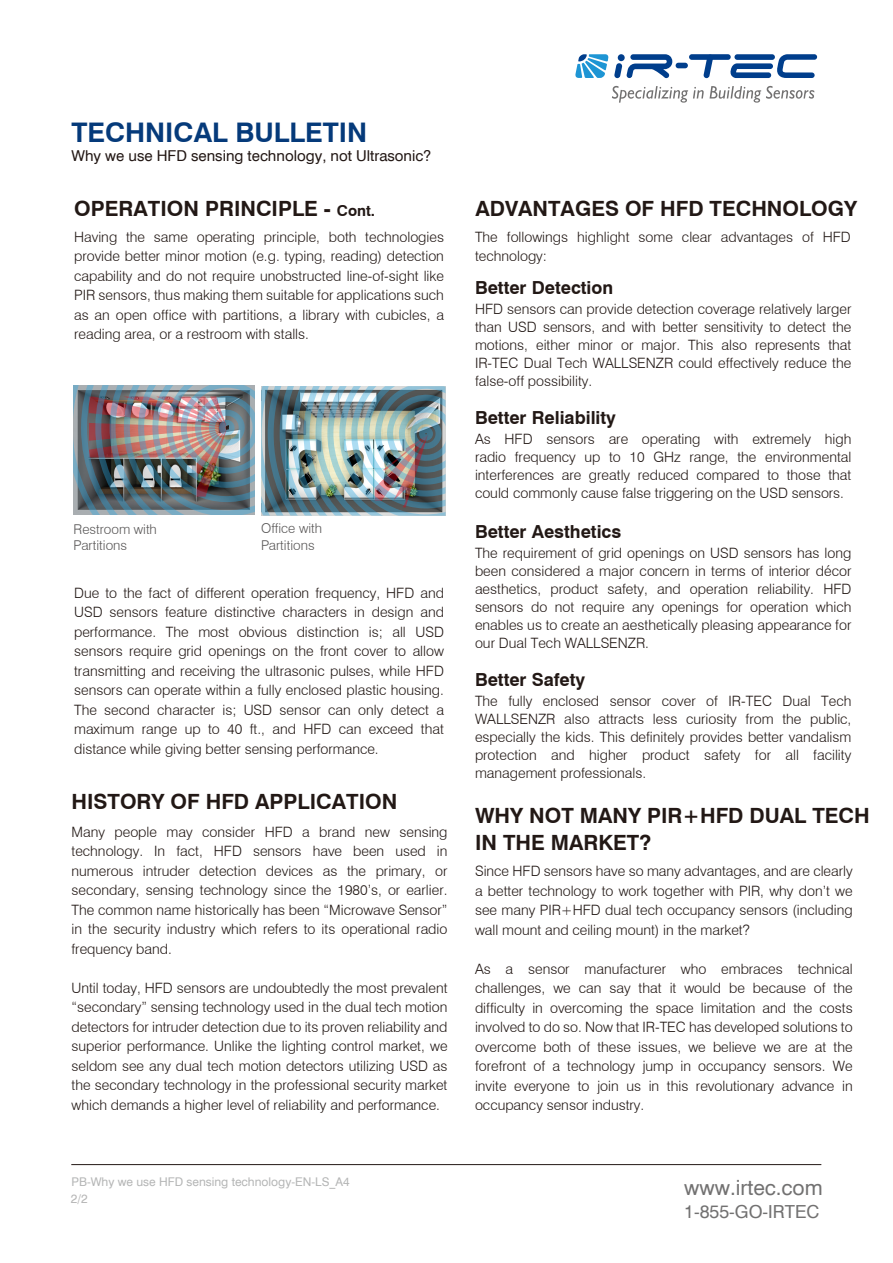
<style>
.page{position:relative;width:893px;height:1263px;background:#fff}
.page>*{position:absolute;margin:0;border:0;box-sizing:border-box;transform-origin:0 0}
.t1{font:700 27px "Swiss 721 BT";color:#053a7a}
.t2{font:700 21px/27px "Swiss 721 BT";color:#221815}
.t3{font:21px "Swiss 721 BT";color:#727171}
.t4{font:700 18px "Swiss 721 BT";color:#221815}
.t5{font:18px "Swiss 721 BT";color:#727171}
.t6{font:15px "Swiss 721 BT";color:#221714}
.t7{font:300 14.25px/19.5px "Swiss 721 BT";color:#221815;text-align:justify}
.t8{font:300 13.5px/16.2px "Swiss 721 BT";color:#595757}
.t9{font:12px "Swiss 721 BT";color:#b5b6b6}
.t10{font:12px "Swiss 721 BT";color:#b5b5b5}
.s1{font-size:15px}
</style>
<div class="page">
<div style="left:689px;top:54px;width:42px;height:6px;background:#003e8c;border-radius:3px"></div>
<svg style="left:703px;top:54px;width:10px;height:24px"></svg>
<div style="left:676px;top:63px;width:12px;height:5px;background:#003e8c;border-radius:3px"></div>
<svg style="left:730px;top:54px;width:87px;height:24px"></svg>
<svg style="left:575px;top:54px;width:97px;height:24px"></svg>
<svg style="left:612px;top:86px;width:92px;height:17px"></svg>
<svg style="left:710px;top:86px;width:104px;height:17px"></svg>
<hr style="left:71px;top:1164px;width:750px;height:1px;background:#231815">
<img style="left:74px;top:385px;width:180px;height:129px">
<img style="left:261px;top:386px;width:185px;height:130px">
<h1 class="t1" style="left:71px;top:116px;width:297px">TECHNICAL BULLETIN</h1>
<p class="t6" style="left:71px;top:147px;width:361px">Why we use HFD sensing technology, not Ultrasonic?</p>
<h2 class="t2" style="left:74px;top:195px;width:302px">OPERATION PRINCIPLE - <span class="s1">Cont.</span></h2>
<p class="t7" style="left:74px;top:227px;width:371px">Having the same operating principle, both technologies provide better minor motion (e.g. typing, reading) detection capability and do not require unobstructed line-of-sight like PIR sensors, thus making them suitable for applications such as an open office with partitions, a library with cubicles, a reading area, or a restroom with stalls.</p>
<p class="t8" style="left:74px;top:521px;width:85px">Restroom with<br>Partitions</p>
<p class="t8" style="left:261px;top:520px;width:62px">Office with<br>Partitions</p>
<p class="t7" style="left:74px;top:583px;width:371px">Due to the fact of different operation frequency, HFD and USD sensors feature distinctive characters in design and performance. The most obvious distinction is; all USD sensors require grid openings on the front cover to allow transmitting and receiving the ultrasonic pulses, while HFD sensors can operate within a fully enclosed plastic housing.<br>The second character is; USD sensor can only detect a maximum range up to 40 ft., and HFD can exceed that distance while giving better sensing performance.</p>
<h2 class="t2" style="left:72px;top:787px;width:327px">HISTORY OF HFD APPLICATION</h2>
<p class="t7" style="left:72px;top:822px;width:378px">Many people may consider HFD a brand new sensing technology. In fact, HFD sensors have been used in numerous intruder detection devices as the primary, or secondary, sensing technology since the 1980’s, or earlier.<br>The common name historically has been “Microwave Sensor” in the security industry which refers to its operational radio frequency band.</p>
<p class="t7" style="left:72px;top:978px;width:378px">Until today, HFD sensors are undoubtedly the most prevalent “secondary” sensing technology used in the dual tech motion detectors for intruder detection due to its proven reliability and superior performance. Unlike the lighting control market, we seldom see any dual tech motion detectors utilizing USD as the secondary technology in the professional security market which demands a higher level of reliability and performance.</p>
<h2 class="t2" style="left:475px;top:195px;width:383px">ADVANTAGES OF HFD TECHNOLOGY</h2>
<p class="t7" style="left:475px;top:227px;width:377px">The followings highlight some clear advantages of HFD technology:</p>
<p class="t7" style="left:475px;top:300px;width:378px;line-height:18px">HFD sensors can provide detection coverage relatively larger than USD sensors, and with better sensitivity to detect the motions, either minor or major. This also represents that IR-TEC Dual Tech WALLSENZR could effectively reduce the false-off possibility.</p>
<p class="t4" style="left:475px;top:276px;width:140px">Better Detection</p>
<p class="t4" style="left:475px;top:406px;width:142px">Better Reliability</p>
<p class="t7" style="left:475px;top:430px;width:378px;line-height:18px">As HFD sensors are operating with extremely high radio frequency up to 10 GHz range, the environmental interferences are greatly reduced compared to those that could commonly cause false triggering on the USD sensors.</p>
<p class="t4" style="left:475px;top:520px;width:148px">Better Aesthetics</p>
<p class="t7" style="left:475px;top:544px;width:378px;line-height:18px">The requirement of grid openings on USD sensors has long been considered a major concern in terms of interior décor aesthetics, product safety, and operation reliability. HFD sensors do not require any openings for operation which enables us to create an aesthetically pleasing appearance for our Dual Tech WALLSENZR.</p>
<p class="t4" style="left:475px;top:668px;width:112px">Better Safety</p>
<p class="t7" style="left:475px;top:692px;width:378px;line-height:18px">The fully enclosed sensor cover of IR-TEC Dual Tech WALLSENZR also attracts less curiosity from the public, especially the kids. This definitely provides better vandalism protection and higher product safety for all facility management professionals.</p>
<h2 class="t2" style="left:475px;top:801px;width:396px">WHY NOT MANY PIR+HFD DUAL TECH<br>IN THE MARKET?</h2>
<p class="t7" style="left:475px;top:861px;width:379px">Since HFD sensors have so many advantages, and are clearly a better technology to work together with PIR, why don’t we see many PIR+HFD dual tech occupancy sensors (including wall mount and ceiling mount) in the market?</p>
<p class="t7" style="left:475px;top:959px;width:379px">As a sensor manufacturer who embraces technical challenges, we can say that it would be because of the difficulty in overcoming the space limitation and the costs involved to do so. Now that IR-TEC has developed solutions to overcome both of these issues, we believe we are at the forefront of a technology jump in occupancy sensors. We invite everyone to join us in this revolutionary advance in occupancy sensor industry.</p>
<p class="t9" style="left:72px;top:1175px;width:280px">PB-Why we use HFD sensing technology-EN-LS_A4</p>
<h2 class="t3" style="left:684px;top:1174px;width:140px">www.irtec.com</h2>
<p class="t5" style="left:684px;top:1201px;width:137px">1-855-GO-IRTEC</p>
<p class="t10" style="left:71px;top:1191px;width:18px">2/2</p>
</div>
